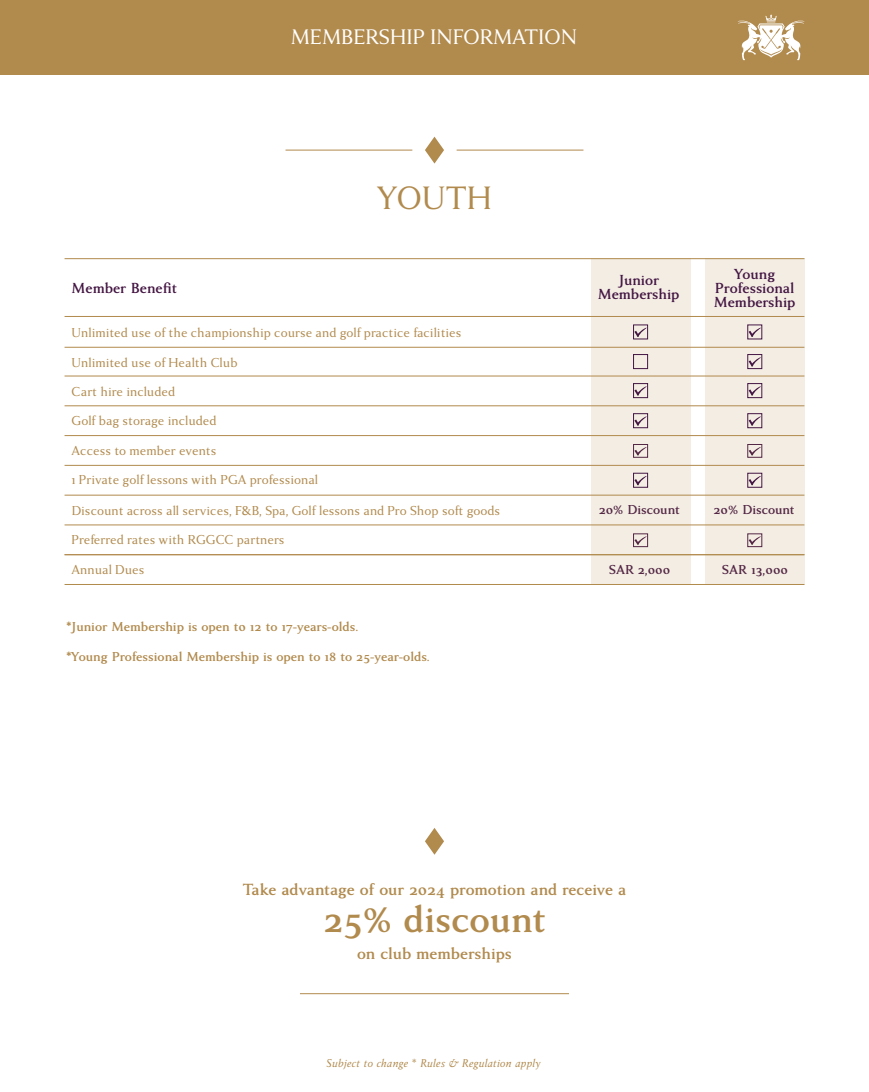
<style>
.page{position:relative;width:869px;height:1092px;background:#fff}
.page>*{position:absolute;margin:0;border:0;box-sizing:border-box;transform-origin:0 0}
.t1{font:700 40.25px "Anziano Pro";color:#b18a4d}
.t2{font:35px "Anziano Pro";color:#b18a4d}
.t3{font:22.75px "Anziano Pro";color:#fff}
.t4{font:700 17.5px "Anziano Pro";color:#b18a4d}
.t5{font:700 15.75px/14px "Anziano Pro";color:#441643;text-align:center}
.t6{font:14px/29.4px "Anziano Pro";color:#b18a4d}
.t7{font:700 14px/29.8px "Anziano Pro";color:#b18a4d}
.t8{font:700 14px "Anziano Pro";color:#441643}
.t9{font:italic 12.25px "Anziano Pro";color:#b18a4d}
</style>
<div class="page">
<div style="left:0;top:0;width:868px;height:74px;background:#b18a4d"></div>
<hr style="left:285px;top:150px;width:127px;height:1px;background:#b18a4d">
<hr style="left:456px;top:150px;width:127px;height:1px;background:#b18a4d">
<svg style="left:425px;top:137px;width:19px;height:26px"></svg>
<hr style="left:64px;top:316px;width:740px;height:1px;background:#b18a4d">
<hr style="left:64px;top:375px;width:740px;height:1px;background:#b18a4d">
<hr style="left:64px;top:347px;width:740px;height:1px;background:#b18a4d">
<hr style="left:64px;top:258px;width:740px;height:1px;background:#b18a4d">
<hr style="left:64px;top:405px;width:740px;height:1px;background:#b18a4d">
<hr style="left:64px;top:435px;width:740px;height:1px;background:#b18a4d">
<hr style="left:64px;top:465px;width:740px;height:1px;background:#b18a4d">
<hr style="left:64px;top:494px;width:740px;height:1px;background:#b18a4d">
<hr style="left:64px;top:524px;width:740px;height:1px;background:#b18a4d">
<svg style="left:704px;top:259px;width:100px;height:325px;background:#efe8de"></svg>
<svg style="left:590px;top:259px;width:100px;height:325px;background:#efe8de"></svg>
<svg style="left:634px;top:416px;width:11px;height:9px"></svg>
<div style="left:632px;top:413px;width:15px;height:15px;border:1px solid #441643"></div>
<svg style="left:749px;top:416px;width:10px;height:9px"></svg>
<div style="left:747px;top:413px;width:14px;height:15px;border:1px solid #441643"></div>
<svg style="left:634px;top:386px;width:11px;height:9px"></svg>
<div style="left:632px;top:383px;width:15px;height:15px;border:1px solid #441643"></div>
<svg style="left:749px;top:386px;width:10px;height:9px"></svg>
<div style="left:747px;top:383px;width:14px;height:15px;border:1px solid #441643"></div>
<svg style="left:634px;top:327px;width:11px;height:10px"></svg>
<svg style="left:749px;top:327px;width:10px;height:10px"></svg>
<div style="left:747px;top:324px;width:14px;height:15px;border:1px solid #441643"></div>
<div style="left:632px;top:354px;width:15px;height:15px;border:1px solid #441643"></div>
<svg style="left:749px;top:357px;width:10px;height:9px"></svg>
<div style="left:747px;top:354px;width:14px;height:15px;border:1px solid #441643"></div>
<div style="left:632px;top:473px;width:15px;height:14px;border:1px solid #441643"></div>
<svg style="left:749px;top:476px;width:10px;height:9px"></svg>
<div style="left:747px;top:473px;width:14px;height:14px;border:1px solid #441643"></div>
<svg style="left:634px;top:476px;width:12px;height:9px"></svg>
<hr style="left:64px;top:554px;width:740px;height:1px;background:#b18a4d">
<hr style="left:64px;top:584px;width:740px;height:1px;background:#b18a4d">
<svg style="left:738px;top:14px;width:66px;height:46px"></svg>
<svg style="left:425px;top:828px;width:19px;height:26px"></svg>
<hr style="left:300px;top:993px;width:268px;height:1px;background:#b18a4d">
<h3 class="t3" style="left:291px;top:23px;width:288px">MEMBERSHIP INFORMATION</h3>
<h2 class="t2" style="left:377px;top:176px;width:116px">YOUTH</h2>
<p class="t5" style="left:72px;top:281px;width:107px">Member Benefit</p>
<p class="t5" style="left:597px;top:273px;width:83px">Junior<br>Membership</p>
<p class="t5" style="left:713px;top:267px;width:83px">Young<br>Professional<br>Membership</p>
<p class="t6" style="left:72px;top:318px;width:391px">Unlimited use of the championship course and golf practice facilities</p>
<p class="t6" style="left:72px;top:348px;width:167px">Unlimited use of Health Club</p>
<p class="t6" style="left:72px;top:376px;width:248px">Cart hire included<br>Golf bag storage included<br>Access to member events<br>1 Private golf lessons with PGA professional</p>
<p class="t6" style="left:72px;top:496px;width:430px">Discount across all services, F&amp;B, Spa, Golf lessons and Pro Shop soft goods<br>Preferred rates with RGGCC partners</p>
<p class="t6" style="left:72px;top:555px;width:74px">Annual Dues</p>
<p class="t7" style="left:66px;top:612px;width:365px">*Junior Membership is open t0 12 to 17-years-olds.<br>*Young Professional Membership is open to 18 to 25-year-olds.</p>
<p class="t8" style="left:598px;top:501px;width:82px">20% Discount</p>
<p class="t8" style="left:713px;top:501px;width:82px">20% Discount</p>
<p class="t8" style="left:608px;top:561px;width:63px">SAR 2,000</p>
<p class="t8" style="left:721px;top:561px;width:68px">SAR 13,000</p>
<p class="t4" style="left:243px;top:878px;width:385px">Take advantage of our 2024 promotion and receive a</p>
<h1 class="t1" style="left:323px;top:893px;width:224px">25% discount</h1>
<p class="t4" style="left:357px;top:942px;width:156px">on club memberships</p>
<p class="t9" style="left:326px;top:1055px;width:216px">Subject to change * Rules &amp; Regulation apply</p>
</div>
